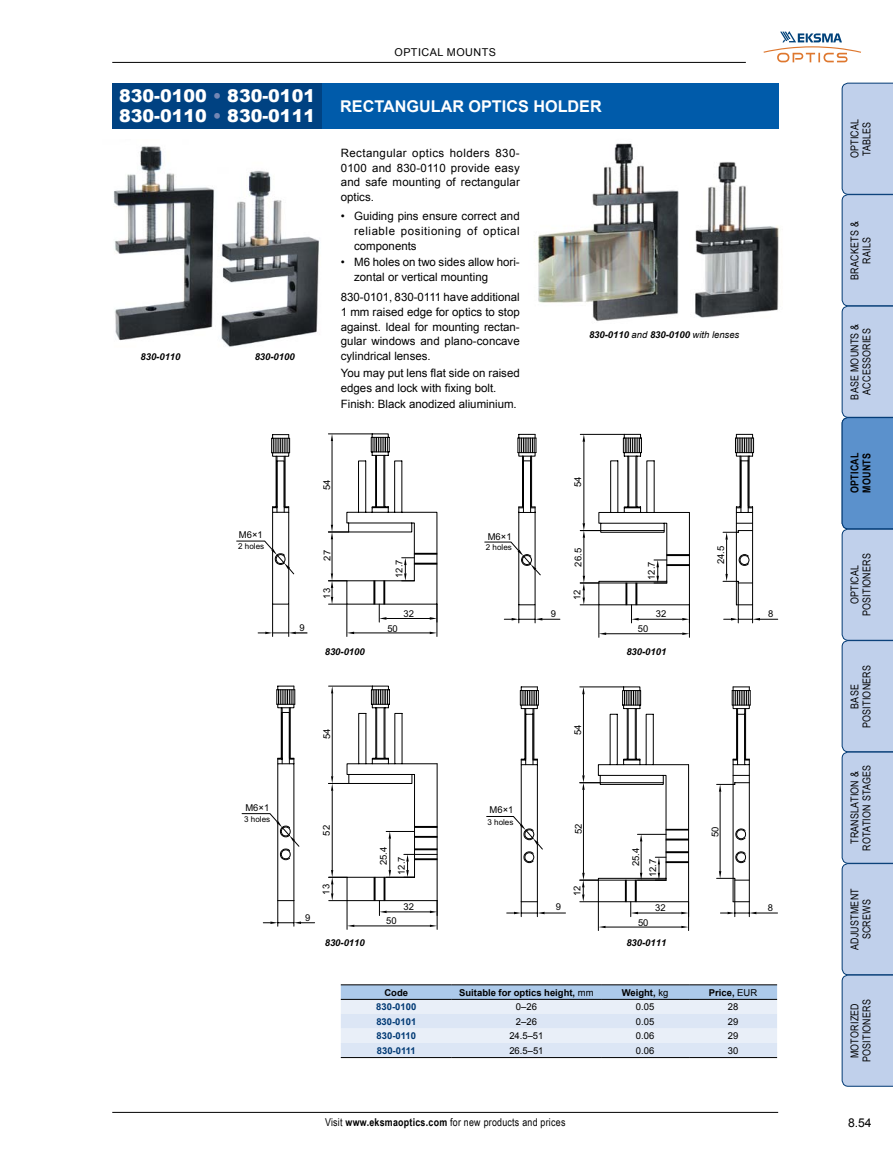
<style>
.page{position:relative;width:893px;height:1149px;background:#fff}
.page>*{position:absolute;margin:0;border:0;box-sizing:border-box;transform-origin:0 0}
.t1{font:900 17.55px/20.2px "Arial";color:#fff}
.t2{font:700 16.2px "Arial";color:#fff}
.t3{font:12.15px "Arial";color:#000}
.t4{font:11.55px/14.9px "Arial";color:#000;text-align:justify}
.t5{font:10.8px/12.1px "Arial Narrow";letter-spacing:.025em;color:#000;text-align:center}
.t6{font:10.8px "Arial";letter-spacing:.04em;color:#000}
.t7{font:700 10.8px/12.1px "Arial Narrow";letter-spacing:.025em;color:#000}
.t8{font:9.45px "Arial";color:#000}
.t9{font:italic 700 9.45px "Arial";color:#000}
.t10{font:700 9.45px "Arial";color:#000}
.t11{font:700 9.45px "Arial";color:#003974}
.t12{font:8.1px "Arial";color:#000}
.s1{color:#7286b4}
.s2{font-weight:400}
.s3{font-weight:700}
</style>
<div class="page">
<hr style="left:112px;top:62px;width:634px;height:1px;background:#000">
<hr style="left:112px;top:1111px;width:666px;height:1px;background:#000">
<svg style="left:764px;top:31px;width:97px;height:31px"></svg>
<svg style="left:842px;top:83px;width:51px;height:1003px;background:#acc2e2"></svg>
<svg style="left:329px;top:685px;width:109px;height:244px"></svg>
<svg style="left:242px;top:685px;width:73px;height:240px"></svg>
<img style="left:114px;top:146px;width:205px;height:201px">
<hr style="left:347px;top:604px;width:1px;height:32px;background:#000">
<hr style="left:437px;top:604px;width:1px;height:32px;background:#000">
<hr style="left:354px;top:632px;width:76px;height:1px;background:#000">
<svg style="left:347px;top:631px;width:7px;height:3px"></svg>
<svg style="left:430px;top:631px;width:7px;height:3px"></svg>
<hr style="left:288px;top:604px;width:1px;height:32px;background:#000">
<hr style="left:272px;top:604px;width:1px;height:32px;background:#000">
<svg style="left:258px;top:631px;width:49px;height:3px"></svg>
<svg style="left:328px;top:433px;width:110px;height:189px"></svg>
<svg style="left:236px;top:434px;width:58px;height:170px"></svg>
<img style="left:534px;top:143px;width:245px;height:178px">
<div style="left:321px;top:83px;width:457px;height:46px;background:#005baa"></div>
<div style="left:112px;top:83px;width:210px;height:46px;background:#004282"></div>
<svg style="left:341px;top:985px;width:436px;height:71px;background:#d4e0ef"></svg>
<hr style="left:341px;top:984px;width:111px;height:1px;background:#000">
<hr style="left:452px;top:984px;width:149px;height:1px;background:#000">
<hr style="left:601px;top:984px;width:88px;height:1px;background:#000">
<hr style="left:689px;top:984px;width:88px;height:1px;background:#000">
<hr style="left:341px;top:998px;width:111px;height:1px;background:#000">
<hr style="left:452px;top:998px;width:149px;height:1px;background:#000">
<hr style="left:601px;top:998px;width:88px;height:1px;background:#000">
<hr style="left:689px;top:998px;width:88px;height:1px;background:#000">
<hr style="left:341px;top:1056px;width:111px;height:1px;background:#000">
<hr style="left:452px;top:1056px;width:149px;height:1px;background:#000">
<hr style="left:601px;top:1056px;width:88px;height:1px;background:#000">
<hr style="left:689px;top:1056px;width:88px;height:1px;background:#000">
<hr style="left:599px;top:604px;width:1px;height:33px;background:#000">
<hr style="left:689px;top:604px;width:1px;height:33px;background:#000">
<hr style="left:606px;top:633px;width:76px;height:1px;background:#000">
<svg style="left:580px;top:433px;width:110px;height:189px"></svg>
<hr style="left:601px;top:530px;width:63px;height:1px;background:#000">
<hr style="left:599px;top:582px;width:68px;height:1px;background:#000">
<svg style="left:484px;top:433px;width:76px;height:189px"></svg>
<svg style="left:723px;top:433px;width:55px;height:189px"></svg>
<svg style="left:580px;top:686px;width:109px;height:244px"></svg>
<svg style="left:486px;top:686px;width:79px;height:230px"></svg>
<hr style="left:598px;top:879px;width:68px;height:1px;background:#000">
<hr style="left:600px;top:782px;width:63px;height:1px;background:#000">
<svg style="left:717px;top:686px;width:60px;height:230px"></svg>
<p class="t1" style="left:119px;top:85px;width:198px">830-0100 <span class="s1">•</span> 830-0101<br>830-0110 <span class="s1">•</span> 830-0111</p>
<p class="t9" style="left:141px;top:350px;width:41px">830-0110</p>
<p class="t9" style="left:255px;top:350px;width:41px">830-0100</p>
<p class="t6" style="left:394px;top:45px;width:31px">Optical</p>
<p class="t6" style="left:447px;top:45px;width:19px">Moun</p>
<p class="t6" style="left:482px;top:45px;width:14px">ts</p>
<p class="t2" style="left:340px;top:95px;width:141px">Rectang ular Opt</p>
<p class="t2" style="left:502px;top:95px;width:101px">ics Holder</p>
<p class="t4" style="left:341px;top:145px;width:180px">Rectangular optics holders 830- 0100 and 830-0110 provide easy and safe mounting of rectangular optics.</p>
<p class="t4" style="left:354px;top:208px;width:167px;text-indent:-13px">• Guiding pins ensure correct and reliable positioning of optical components</p>
<p class="t4" style="left:354px;top:255px;width:167px;text-indent:-13px">• M6 holes on two sides allow hori&shy;zontal or vertical mounting</p>
<p class="t4" style="left:341px;top:289px;width:180px">830-0101, 830-0111 have additional 1 mm raised edge for optics to stop against. Ideal for mounting rectan&shy;gular windows and plano-concave cylindrical lenses.</p>
<p class="t4" style="left:341px;top:365px;width:180px">You may put lens flat side on raised edges and lock with fixing bolt.</p>
<p class="t4" style="left:341px;top:396px;width:178px">Finish: Black anodized aliuminium.</p>
<p class="t9" style="left:589px;top:328px;width:152px">830-0110 <span class="s2">and</span> 830-0100 <span class="s2">with lenses</span></p>
<p class="t8" style="left:239px;top:531px;width:25px">M6×1</p>
<p class="t12" style="left:238px;top:543px;width:28px">2 holes</p>
<p class="t8" style="left:299px;top:624px;width:7px">9</p>
<p class="t8" style="left:323px;top:490px;width:12px;rotate:-90deg">54</p>
<p class="t8" style="left:574px;top:487px;width:12px;rotate:-90deg">54</p>
<p class="t8" style="left:323px;top:560px;width:12px;rotate:-90deg">27</p>
<p class="t8" style="left:395px;top:577px;width:20px;rotate:-90deg">12.7</p>
<p class="t8" style="left:488px;top:533px;width:25px">M6×1</p>
<p class="t12" style="left:486px;top:544px;width:28px">2 holes</p>
<p class="t8" style="left:575px;top:566px;width:20px;rotate:-90deg">26.5</p>
<p class="t8" style="left:717px;top:564px;width:20px;rotate:-90deg">24.5</p>
<p class="t8" style="left:648px;top:579px;width:20px;rotate:-90deg">12.7</p>
<p class="t8" style="left:323px;top:598px;width:12px;rotate:-90deg">13</p>
<p class="t8" style="left:574px;top:599px;width:12px;rotate:-90deg">12</p>
<p class="t8" style="left:404px;top:609px;width:12px">32</p>
<p class="t8" style="left:387px;top:624px;width:12px">50</p>
<p class="t8" style="left:551px;top:610px;width:7px">9</p>
<p class="t8" style="left:656px;top:610px;width:12px">32</p>
<p class="t8" style="left:768px;top:610px;width:7px">8</p>
<p class="t8" style="left:638px;top:625px;width:12px">50</p>
<p class="t9" style="left:325px;top:645px;width:41px">830-0100</p>
<p class="t9" style="left:626px;top:645px;width:41px">830-0101</p>
<p class="t8" style="left:245px;top:804px;width:25px">M6×1</p>
<p class="t12" style="left:244px;top:816px;width:28px">3 holes</p>
<p class="t8" style="left:323px;top:739px;width:12px;rotate:-90deg">54</p>
<p class="t8" style="left:574px;top:735px;width:12px;rotate:-90deg">54</p>
<p class="t8" style="left:305px;top:913px;width:7px">9</p>
<p class="t8" style="left:323px;top:835px;width:12px;rotate:-90deg">52</p>
<p class="t8" style="left:323px;top:894px;width:12px;rotate:-90deg">13</p>
<p class="t8" style="left:380px;top:864px;width:20px;rotate:-90deg">25.4</p>
<p class="t8" style="left:398px;top:874px;width:20px;rotate:-90deg">12.7</p>
<p class="t8" style="left:404px;top:902px;width:12px">32</p>
<p class="t8" style="left:386px;top:917px;width:12px">50</p>
<p class="t8" style="left:490px;top:806px;width:25px">M6×1</p>
<p class="t12" style="left:487px;top:818px;width:28px">3 holes</p>
<p class="t8" style="left:575px;top:833px;width:12px;rotate:-90deg">52</p>
<p class="t8" style="left:574px;top:896px;width:12px;rotate:-90deg">12</p>
<p class="t8" style="left:632px;top:866px;width:20px;rotate:-90deg">25.4</p>
<p class="t8" style="left:649px;top:876px;width:20px;rotate:-90deg">12.7</p>
<p class="t8" style="left:711px;top:836px;width:12px;rotate:-90deg">50</p>
<p class="t8" style="left:556px;top:903px;width:7px">9</p>
<p class="t8" style="left:655px;top:904px;width:12px">32</p>
<p class="t8" style="left:768px;top:903px;width:7px">8</p>
<p class="t8" style="left:638px;top:918px;width:12px">50</p>
<p class="t9" style="left:325px;top:936px;width:41px">830-0110</p>
<p class="t9" style="left:626px;top:936px;width:41px">830-0111</p>
<p class="t10" style="left:384px;top:985px;width:25px">Code</p>
<p class="t10" style="left:459px;top:985px;width:136px">Suitable for optics height, <span class="s2">mm</span></p>
<p class="t10" style="left:622px;top:985px;width:48px">Weight, <span class="s2">kg</span></p>
<p class="t10" style="left:709px;top:985px;width:50px">Price, <span class="s2">EUR</span></p>
<p class="t11" style="left:376px;top:1000px;width:41px">830-0100</p>
<p class="t8" style="left:516px;top:1000px;width:23px">0–26</p>
<p class="t8" style="left:636px;top:1000px;width:20px">0.05</p>
<p class="t8" style="left:728px;top:1000px;width:12px">28</p>
<p class="t11" style="left:376px;top:1014px;width:41px">830-0101</p>
<p class="t8" style="left:516px;top:1014px;width:23px">2–26</p>
<p class="t8" style="left:636px;top:1014px;width:20px">0.05</p>
<p class="t8" style="left:728px;top:1014px;width:12px">29</p>
<p class="t11" style="left:377px;top:1029px;width:41px">830-0110</p>
<p class="t8" style="left:509px;top:1029px;width:36px">24.5–51</p>
<p class="t8" style="left:636px;top:1029px;width:20px">0.06</p>
<p class="t8" style="left:728px;top:1029px;width:12px">29</p>
<p class="t11" style="left:377px;top:1043px;width:40px">830-0111</p>
<p class="t8" style="left:509px;top:1043px;width:36px">26.5–51</p>
<p class="t8" style="left:636px;top:1043px;width:20px">0.06</p>
<p class="t8" style="left:728px;top:1043px;width:12px">30</p>
<p class="t5" style="left:848px;top:158px;width:41px;text-align:left;rotate:-90deg">Optical<br>Tables</p>
<p class="t5" style="left:848px;top:280px;width:60px;rotate:-90deg">Brackets &amp;<br>Rails</p>
<p class="t5" style="left:848px;top:399px;width:77px;rotate:-90deg">Base Mounts &amp;<br>Accessories</p>
<p class="t7" style="left:848px;top:493px;width:42px;rotate:-90deg">Optical<br>Mounts</p>
<p class="t5" style="left:848px;top:616px;width:65px;rotate:-90deg">Optical<br>Positioners</p>
<p class="t5" style="left:848px;top:728px;width:65px;rotate:-90deg">Base<br>Positioners</p>
<p class="t5" style="left:848px;top:850px;width:87px;rotate:-90deg">Translation &amp;<br>Rotation Stages</p>
<p class="t5" style="left:848px;top:949px;width:63px;rotate:-90deg">Adjustment<br>Screws</p>
<p class="t5" style="left:848px;top:1061px;width:65px;rotate:-90deg">Motorized<br>Positioners</p>
<p class="t5" style="left:325px;top:1115px;width:242px">Visit <span class="s3">www.eksmaoptics.com</span> for new products and prices</p>
<p class="t3" style="left:848px;top:1114px;width:25px">8.54</p>
</div>
